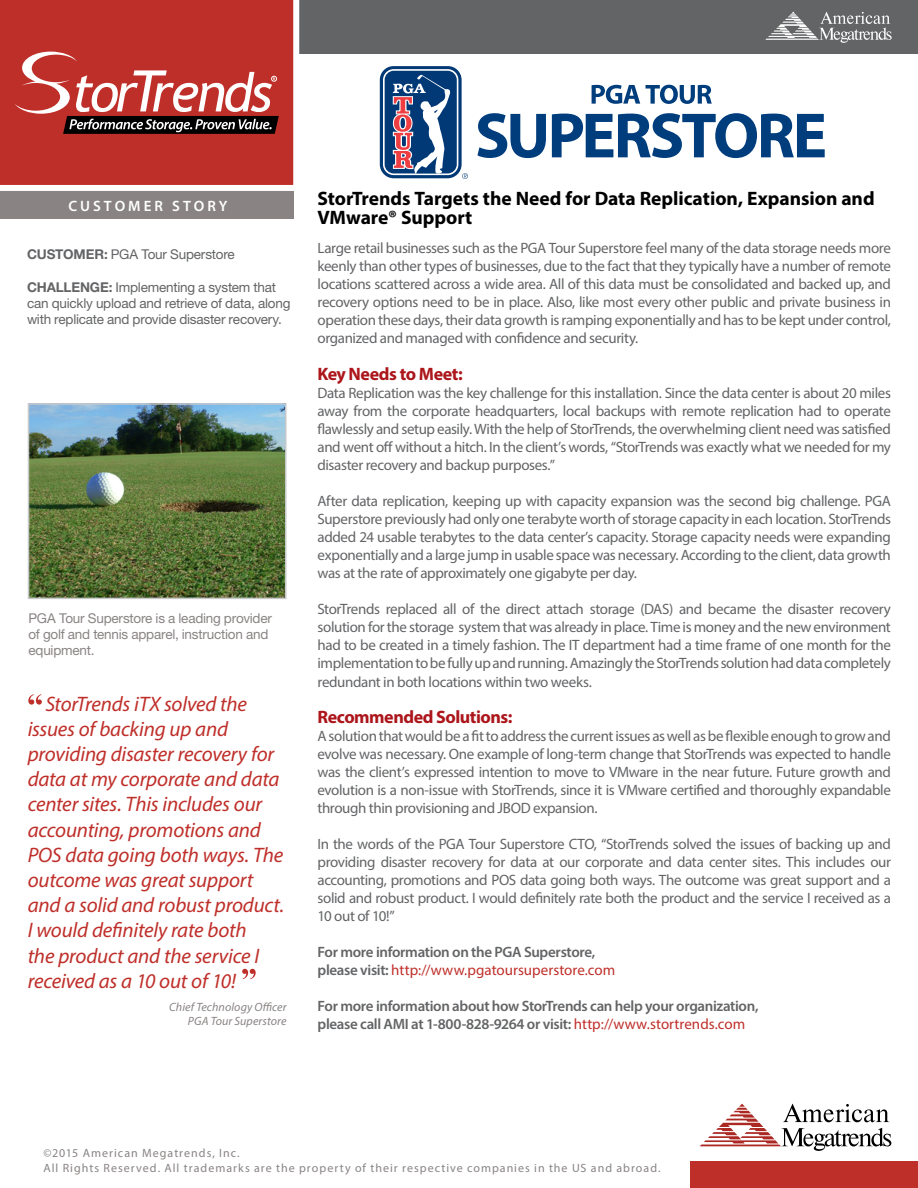
<style>
.page{position:relative;width:918px;height:1188px;background:#fff}
.page>*{position:absolute;margin:0;border:0;box-sizing:border-box;transform-origin:0 0}
.t1{font:italic 21px/25.2px "Myriad Pro";letter-spacing:-.01em;color:#bf2f2a}
.t2{font:700 19.5px/19.5px "Myriad Pro";color:#000}
.t3{font:700 18px "Myriad Pro";letter-spacing:-.025em;color:#ac161b}
.t4{font:15px/18px "Myriad Pro";letter-spacing:-.025em;color:#636466;text-align:justify}
.t5{font:600 15px/18px "Myriad Pro";letter-spacing:-.025em;color:#636466}
.t6{font:600 15px "Myriad Pro";letter-spacing:.2em;color:#fff}
.t7{font:13.5px/16.2px "Helvetica Neue LT Std";letter-spacing:-.015em;color:#636466}
.t8{font:13.5px/16.2px "Helvetica Neue LT Std";letter-spacing:-.015em;color:#898483}
.t9{font:12px/14.4px "Myriad Pro";letter-spacing:.085em;color:#898483}
.t10{font:italic 12px/14.4px "Myriad Pro";letter-spacing:.01em;color:#898483;text-align:right}
.s1{font-weight:700}
.s2{font-weight:400;color:#bf2f2a}
</style>
<div class="page">
<div style="left:690px;top:1162px;width:228px;height:26px;background:#bf2f2a"></div>
<div style="left:286px;top:0;width:632px;height:53px;background:#636466"></div>
<div style="left:0;top:177px;width:294px;height:42px;background:#898483"></div>
<svg style="left:0;top:0;width:299px;height:191px;background:#c43f3b"></svg>
<svg style="left:15px;top:52px;width:264px;height:82px"></svg>
<img style="left:31px;top:406px;width:252px;height:190px">
<div style="left:28px;top:403px;width:258px;height:196px;border:2px solid #c7c8ca"></div>
<svg style="left:765px;top:12px;width:127px;height:31px"></svg>
<svg style="left:700px;top:1104px;width:191px;height:47px"></svg>
<svg style="left:380px;top:66px;width:82px;height:112px"></svg>
<svg style="left:383px;top:69px;width:75px;height:106px"></svg>
<div style="left:385px;top:71px;width:72px;height:102px;background:#003976;border-radius:9px"></div>
<svg style="left:393px;top:74px;width:57px;height:100px"></svg>
<svg style="left:462px;top:173px;width:6px;height:6px"></svg>
<svg style="left:592px;top:85px;width:48px;height:19px"></svg>
<svg style="left:646px;top:85px;width:66px;height:19px"></svg>
<svg style="left:477px;top:113px;width:69px;height:45px"></svg>
<svg style="left:552px;top:113px;width:273px;height:45px"></svg>
<svg style="left:28px;top:694px;width:14px;height:11px"></svg>
<svg style="left:242px;top:969px;width:14px;height:10px"></svg>
<p class="t6" style="left:69px;top:196px;width:160px">CUSTOMER STORY</p>
<p class="t7" style="left:27px;top:246px;width:209px"><span class="s1">CUSTOMER:</span> PGA Tour Superstore</p>
<p class="t7" style="left:27px;top:278px;width:265px"><span class="s1">CHALLENGE:</span> Implementing a system that can quickly upload and retrieve of data, along with replicate and provide disaster recovery.</p>
<p class="t8" style="left:28px;top:610px;width:245px">PGA Tour Superstore is a leading provider of golf and tennis apparel, instruction and equipment.</p>
<p class="t1" style="left:28px;top:691px;width:258px;text-indent:18px">StorTrends iTX solved the issues of backing up and providing disaster recovery for data at my corporate and data center sites. This includes our accounting, promotions and<br>POS data going both ways. The outcome was great support and a solid and robust product.<br>I would definitely rate both<br>the product and the service I received as a 10 out of 10!</p>
<p class="t10" style="left:169px;top:999px;width:119px">Chief Technology Officer<br>PGA Tour Superstore</p>
<h2 class="t2" style="left:318px;top:188px;width:559px">StorTrends Targets the Need for Data Replication, Expansion and<br>VMware® Support</h2>
<p class="t4" style="left:318px;top:238px;width:575px">Large retail businesses such as the PGA Tour Superstore feel many of the data storage needs more keenly than other types of businesses, due to the fact that they typically have a number of remote locations scattered across a wide area. All of this data must be consolidated and backed up, and recovery options need to be in place. Also, like most every other public and private business in operation these days, their data growth is ramping exponentially and has to be kept under control, organized and managed with confidence and security.</p>
<p class="t3" style="left:318px;top:362px;width:147px">Key Needs to Meet:</p>
<p class="t4" style="left:318px;top:383px;width:575px">Data Replication was the key challenge for this installation. Since the data center is about 20 miles away from the corporate headquarters, local backups with remote replication had to operate flawlessly and setup easily. With the help of StorTrends, the overwhelming client need was satisfied and went off without a hitch. In the client’s words, “StorTrends was exactly what we needed for my disaster recovery and backup purposes.”</p>
<p class="t4" style="left:318px;top:491px;width:575px">After data replication, keeping up with capacity expansion was the second big challenge. PGA Superstore previously had only one terabyte worth of storage capacity in each location. StorTrends added 24 usable terabytes to the data center’s capacity. Storage capacity needs were expanding exponentially and a large jump in usable space was necessary. According to the client, data growth was at the rate of approximately one gigabyte per day.</p>
<p class="t4" style="left:318px;top:599px;width:575px">StorTrends replaced all of the direct attach storage (DAS) and became the disaster recovery solution for the storage system that was already in place. Time is money and the new environment had to be created in a timely fashion. The IT department had a time frame of one month for the implementation to be fully up and running. Amazingly the StorTrends solution had data completely redundant in both locations within two weeks.</p>
<p class="t3" style="left:318px;top:706px;width:196px">Recommended Solutions:</p>
<p class="t4" style="left:318px;top:727px;width:575px">A solution that would be a fit to address the current issues as well as be flexible enough to grow and evolve was necessary. One example of long-term change that StorTrends was expected to handle was the client’s expressed intention to move to VMware in the near future. Future growth and evolution is a non-issue with StorTrends, since it is VMware certified and thoroughly expandable through thin provisioning and JBOD expansion.</p>
<p class="t4" style="left:318px;top:835px;width:575px">In the words of the PGA Tour Superstore CTO, “StorTrends solved the issues of backing up and providing disaster recovery for data at our corporate and data center sites. This includes our accounting, promotions and POS data going both ways. The outcome was great support and a solid and robust product. I would definitely rate both the product and the service I received as a 10 out of 10!”</p>
<p class="t5" style="left:318px;top:943px;width:299px">For more information on the PGA Superstore, please visit: <span class="s2">http://www.pgatoursuperstore.com</span></p>
<p class="t5" style="left:318px;top:997px;width:443px">For more information about how StorTrends can help your organization, please call AMI at 1-800-828-9264 or visit: <span class="s2">http://www.stortrends.com</span></p>
<p class="t9" style="left:44px;top:1146px;width:619px">©2015 American Megatrends, Inc.<br>All Rights Reserved. All trademarks are the property of their respective companies in the US and abroad.</p>
</div>
